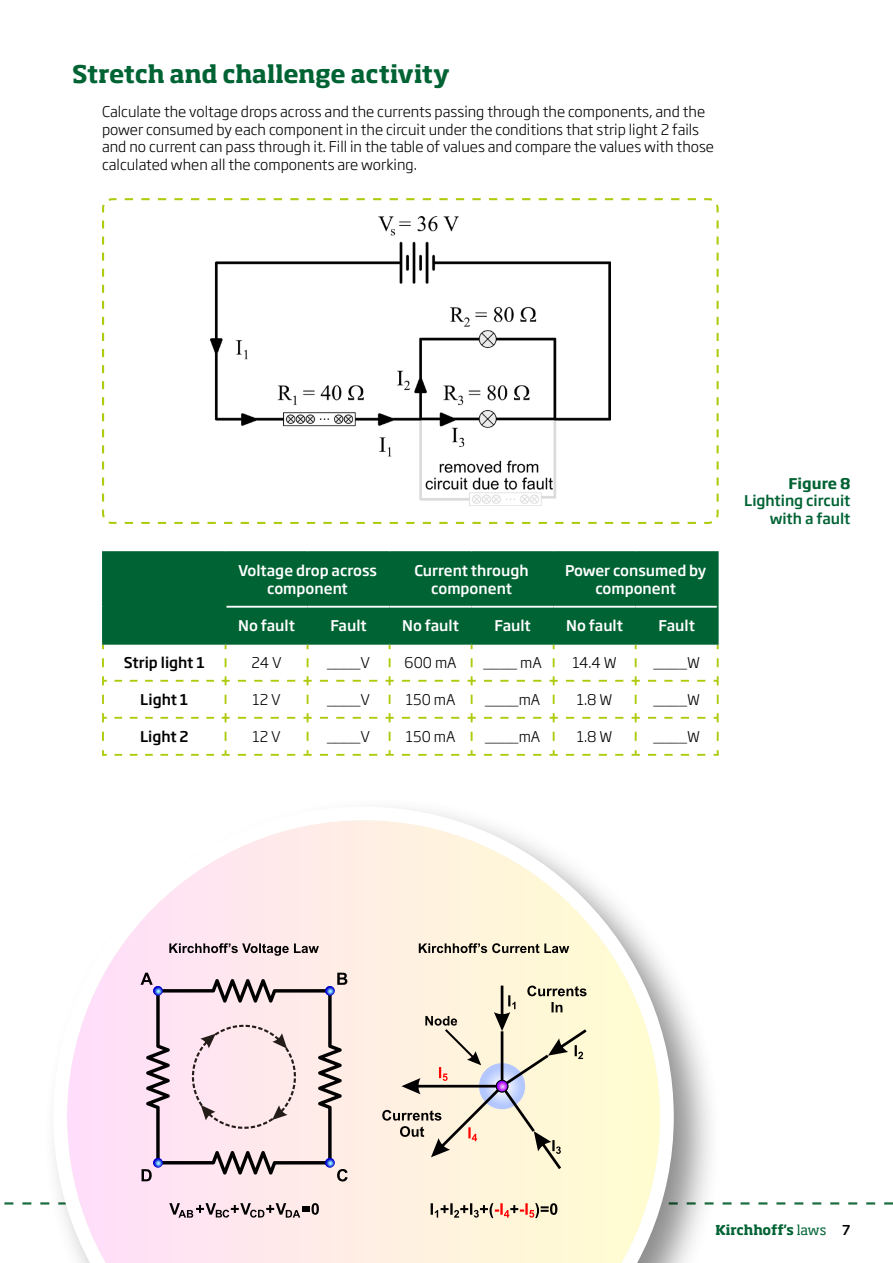
<style>
.page{position:relative;width:893px;height:1263px;background:#fff}
.page>*{position:absolute;margin:0;border:0;box-sizing:border-box;transform-origin:0 0}
.t1{font:700 24px "Soho Pro";letter-spacing:-.005em;color:#006334}
.t2{font:300 14.7px/17.5px "Soho Gothic Std";color:#000}
.t3{font:500 14.7px/17.5px "Soho Gothic Std";color:#fff;text-align:center}
.t4{font:500 14.7px/17.5px "Soho Gothic Std";color:#006334;text-align:right}
.t5{font:500 14.7px "Soho Gothic Std";color:#000}
.t6{font:700 14.7px "Soho Gothic Std";color:#006334}
.t7{font:700 13.5px "Soho Pro";color:#006334}
.t8{font:13.5px "Soho Pro";color:#006334}
.s1{font-weight:400}
.s2{font-family:"Soho Gothic Std";font-weight:500;color:#000}
</style>
<div class="page">
<svg style="left:102px;top:198px;width:617px;height:326px"></svg>
<div style="left:104px;top:553px;width:613px;height:90px;background:#006334"></div>
<svg style="left:225px;top:645px;width:1px;height:22px"></svg>
<svg style="left:307px;top:645px;width:1px;height:22px"></svg>
<svg style="left:389px;top:645px;width:2px;height:22px"></svg>
<svg style="left:471px;top:645px;width:2px;height:22px"></svg>
<svg style="left:553px;top:645px;width:2px;height:22px"></svg>
<svg style="left:635px;top:645px;width:2px;height:22px"></svg>
<svg style="left:114px;top:676px;width:116px;height:28px"></svg>
<svg style="left:238px;top:676px;width:74px;height:28px"></svg>
<svg style="left:320px;top:676px;width:74px;height:28px"></svg>
<svg style="left:402px;top:676px;width:74px;height:28px"></svg>
<svg style="left:484px;top:676px;width:74px;height:28px"></svg>
<svg style="left:566px;top:676px;width:74px;height:28px"></svg>
<svg style="left:114px;top:713px;width:116px;height:28px"></svg>
<svg style="left:238px;top:713px;width:74px;height:28px"></svg>
<svg style="left:320px;top:713px;width:74px;height:28px"></svg>
<svg style="left:402px;top:713px;width:74px;height:28px"></svg>
<svg style="left:484px;top:713px;width:74px;height:28px"></svg>
<svg style="left:566px;top:713px;width:74px;height:28px"></svg>
<svg style="left:102px;top:645px;width:2px;height:22px"></svg>
<svg style="left:717px;top:645px;width:2px;height:22px"></svg>
<svg style="left:102px;top:676px;width:5px;height:28px"></svg>
<svg style="left:648px;top:676px;width:71px;height:28px"></svg>
<svg style="left:648px;top:713px;width:71px;height:28px"></svg>
<svg style="left:102px;top:713px;width:5px;height:43px"></svg>
<svg style="left:114px;top:750px;width:116px;height:6px"></svg>
<svg style="left:238px;top:750px;width:74px;height:6px"></svg>
<svg style="left:320px;top:750px;width:74px;height:6px"></svg>
<svg style="left:402px;top:750px;width:74px;height:6px"></svg>
<svg style="left:484px;top:750px;width:74px;height:6px"></svg>
<svg style="left:566px;top:750px;width:153px;height:6px"></svg>
<hr style="left:102px;top:551px;width:124px;height:2px;background:#006334">
<hr style="left:102px;top:553px;width:2px;height:54px;background:#006334">
<hr style="left:102px;top:607px;width:2px;height:36px;background:#006334">
<hr style="left:102px;top:643px;width:124px;height:2px;background:#006334">
<hr style="left:226px;top:551px;width:82px;height:2px;background:#006334">
<hr style="left:225px;top:553px;width:1px;height:54px;background:#006334">
<hr style="left:308px;top:551px;width:82px;height:2px;background:#006334">
<hr style="left:390px;top:551px;width:82px;height:2px;background:#006334">
<hr style="left:389px;top:553px;width:2px;height:53px;background:#006334">
<hr style="left:472px;top:551px;width:82px;height:2px;background:#006334">
<hr style="left:554px;top:551px;width:82px;height:2px;background:#006334">
<hr style="left:553px;top:553px;width:2px;height:53px;background:#006334">
<hr style="left:636px;top:551px;width:83px;height:2px;background:#006334">
<hr style="left:717px;top:553px;width:2px;height:54px;background:#006334">
<hr style="left:225px;top:607px;width:1px;height:36px;background:#006334">
<hr style="left:307px;top:608px;width:1px;height:35px;background:#006334">
<hr style="left:389px;top:608px;width:2px;height:35px;background:#006334">
<hr style="left:471px;top:608px;width:2px;height:35px;background:#006334">
<hr style="left:553px;top:608px;width:2px;height:35px;background:#006334">
<hr style="left:635px;top:608px;width:2px;height:35px;background:#006334">
<hr style="left:717px;top:607px;width:2px;height:36px;background:#006334">
<hr style="left:226px;top:643px;width:82px;height:2px;background:#006334">
<hr style="left:308px;top:643px;width:82px;height:2px;background:#006334">
<hr style="left:390px;top:643px;width:82px;height:2px;background:#006334">
<hr style="left:472px;top:643px;width:82px;height:2px;background:#006334">
<hr style="left:554px;top:643px;width:82px;height:2px;background:#006334">
<hr style="left:636px;top:643px;width:83px;height:2px;background:#006334">
<hr style="left:226px;top:606px;width:82px;height:2px;background:#fff">
<hr style="left:308px;top:606px;width:82px;height:2px;background:#fff">
<hr style="left:390px;top:606px;width:82px;height:2px;background:#fff">
<hr style="left:472px;top:606px;width:82px;height:2px;background:#fff">
<hr style="left:554px;top:606px;width:82px;height:2px;background:#fff">
<hr style="left:636px;top:606px;width:81px;height:2px;background:#fff">
<div style="left:43px;top:796px;width:680px;height:467px;background:#000;opacity:.45"></div>
<svg style="left:4px;top:1202px;width:889px;height:17px"></svg>
<svg style="left:53px;top:807px;width:621px;height:456px"></svg>
<h1 class="t1" style="left:72px;top:56px;width:379px">Stretch and challenge activity</h1>
<p class="t2" style="left:102px;top:103px;width:614px">Calculate the voltage drops across and the currents passing through the components, and the power consumed by each component in the circuit under the conditions that strip light 2 fails and no current can pass through it. Fill in the table of values and compare the values with those calculated when all the components are working.</p>
<p class="t3" style="left:238px;top:562px;width:140px">Voltage drop across component</p>
<p class="t3" style="left:415px;top:562px;width:116px">Current through component</p>
<p class="t3" style="left:565px;top:562px;width:143px">Power consumed by component</p>
<p class="t3" style="left:238px;top:617px;width:58px">No fault</p>
<p class="t3" style="left:330px;top:617px;width:38px">Fault</p>
<p class="t3" style="left:402px;top:617px;width:58px">No fault</p>
<p class="t3" style="left:494px;top:617px;width:38px">Fault</p>
<p class="t3" style="left:566px;top:617px;width:58px">No fault</p>
<p class="t3" style="left:658px;top:617px;width:38px">Fault</p>
<p class="t5" style="left:124px;top:653px;width:83px">Strip light 1</p>
<p class="t2" style="left:251px;top:654px;width:32px">24 V</p>
<p class="t2" style="left:327px;top:654px;width:45px">____V</p>
<p class="t2" style="left:405px;top:654px;width:54px">600 mA</p>
<p class="t2" style="left:484px;top:654px;width:60px">____ mA</p>
<p class="t2" style="left:573px;top:654px;width:46px">14.4 W</p>
<p class="t2" style="left:653px;top:654px;width:48px">____W</p>
<p class="t5" style="left:140px;top:690px;width:50px">Light 1</p>
<p class="t2" style="left:252px;top:691px;width:30px">12 V</p>
<p class="t2" style="left:327px;top:691px;width:45px">____V</p>
<p class="t2" style="left:406px;top:691px;width:51px">150 mA</p>
<p class="t2" style="left:485px;top:691px;width:57px">____mA</p>
<p class="t2" style="left:577px;top:691px;width:37px">1.8 W</p>
<p class="t2" style="left:653px;top:691px;width:48px">____W</p>
<p class="t5" style="left:140px;top:727px;width:50px">Light 2</p>
<p class="t2" style="left:252px;top:728px;width:30px">12 V</p>
<p class="t2" style="left:327px;top:728px;width:45px">____V</p>
<p class="t2" style="left:406px;top:728px;width:51px">150 mA</p>
<p class="t2" style="left:485px;top:728px;width:57px">____mA</p>
<p class="t2" style="left:577px;top:728px;width:37px">1.8 W</p>
<p class="t2" style="left:653px;top:728px;width:48px">____W</p>
<p class="t6" style="left:788px;top:474px;width:63px">Figure 8</p>
<p class="t4" style="left:744px;top:492px;width:108px">Lighting circuit with a fault</p>
<p class="t7" style="left:716px;top:1220px;width:80px">Kirchhof 's</p>
<p class="t7" style="left:722px;top:1220px;width:106px">Kirchhoff's <span class="s1">laws</span></p>
<p class="t8" style="left:803px;top:1221px;width:49px">law <span class="s2">7</span></p>
</div>
